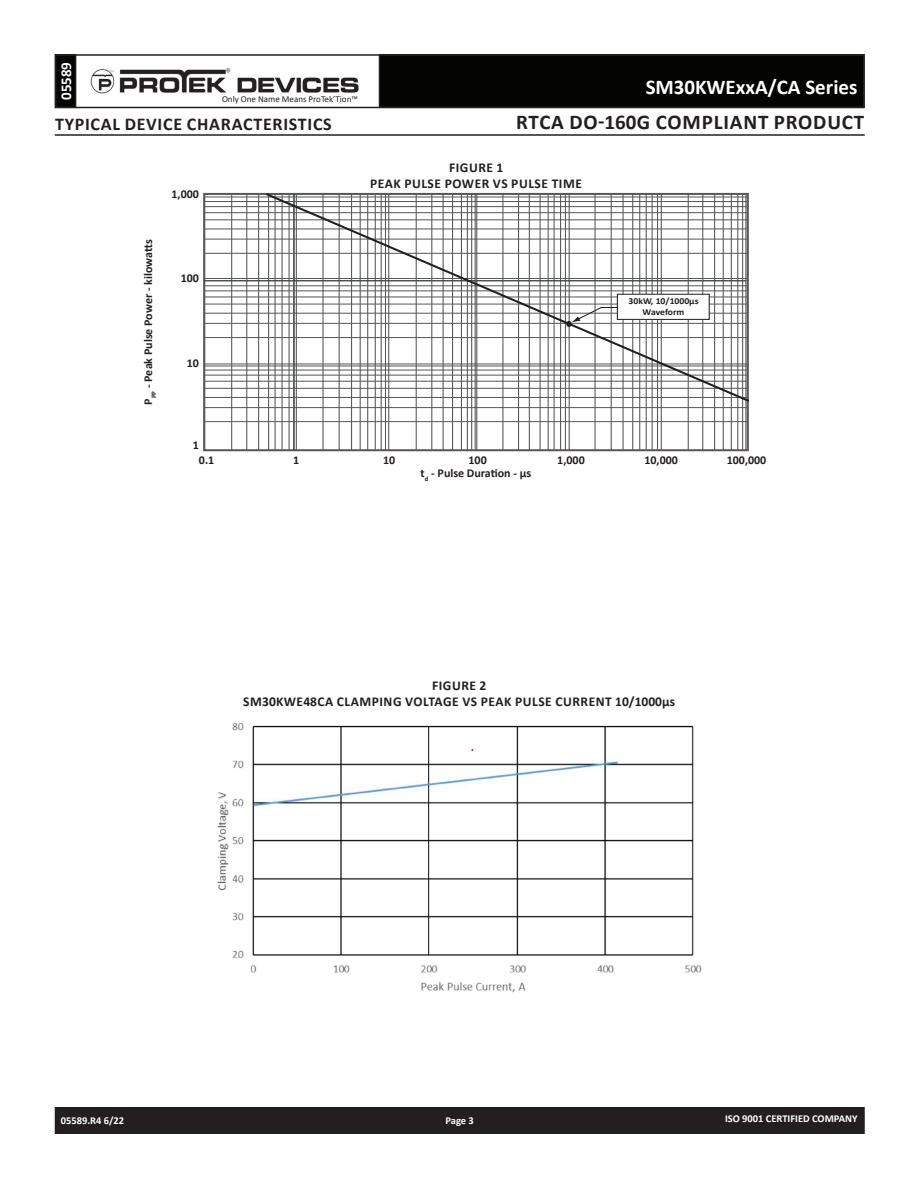
<style>
.page{position:relative;width:918px;height:1188px;background:#fff}
.page>*{position:absolute;margin:0;border:0;box-sizing:border-box;transform-origin:0 0}
.t1{font:700 21px "Calibri";letter-spacing:.04em;color:#231f20}
.t2{font:700 21px "Calibri";color:#fff}
.t3{font:700 18px "Calibri";letter-spacing:.04em;color:#231f20}
.t4{font:700 15px "Calibri";color:#fff}
.t5{font:700 13.5px "Calibri";letter-spacing:.04em;color:#231f20}
.t6{font:700 13.5px "Calibri";letter-spacing:.02em;color:#231f20}
.t7{font:700 12px "Calibri";color:#231f20}
.t8{font:700 10.5px "Calibri";color:#fff}
.t9{font:700 9.15px/10.9px "Calibri";color:#231f20;text-align:center;scale:1.06 1}
.t10{font:9px "Calibri";color:#231f20}
</style>
<div class="page">
<div style="left:56px;top:1108px;width:808px;height:25px;background:#231f20"></div>
<div style="left:55px;top:1107px;width:810px;height:27px;border:2px solid #231f20"></div>
<div style="left:56px;top:55px;width:20px;height:52px;background:#040503"></div>
<div style="left:55px;top:54px;width:21px;height:54px;border:2px solid #231f20"></div>
<div style="left:380px;top:55px;width:484px;height:52px;background:#040503"></div>
<div style="left:55px;top:54px;width:810px;height:54px;border:2px solid #231f20"></div>
<img style="left:90px;top:68px;width:269px;height:26px">
<hr style="left:55px;top:134px;width:810px;height:2px;background:#231f20">
<img style="left:217px;top:723px;width:485px;height:270px">
<div style="left:203px;top:193px;width:546px;height:258px;border:2px solid #57585a"></div>
<hr style="left:231px;top:194px;width:1px;height:256px;background:#57585a">
<hr style="left:246px;top:194px;width:1px;height:256px;background:#57585a">
<hr style="left:258px;top:194px;width:1px;height:256px;background:#57585a">
<hr style="left:268px;top:194px;width:1px;height:256px;background:#57585a">
<hr style="left:275px;top:194px;width:1px;height:256px;background:#57585a">
<hr style="left:282px;top:194px;width:1px;height:256px;background:#57585a">
<hr style="left:289px;top:194px;width:1px;height:256px;background:#57585a">
<hr style="left:293px;top:194px;width:1px;height:256px;background:#57585a">
<hr style="left:322px;top:194px;width:2px;height:256px;background:#57585a">
<hr style="left:339px;top:194px;width:1px;height:256px;background:#57585a">
<hr style="left:351px;top:194px;width:1px;height:256px;background:#57585a">
<hr style="left:360px;top:194px;width:1px;height:256px;background:#57585a">
<hr style="left:367px;top:194px;width:1px;height:256px;background:#57585a">
<hr style="left:375px;top:194px;width:1px;height:256px;background:#57585a">
<hr style="left:381px;top:194px;width:1px;height:256px;background:#57585a">
<hr style="left:385px;top:194px;width:1px;height:256px;background:#57585a">
<hr style="left:388px;top:194px;width:1px;height:256px;background:#57585a">
<hr style="left:416px;top:194px;width:1px;height:256px;background:#57585a">
<hr style="left:431px;top:194px;width:1px;height:256px;background:#57585a">
<hr style="left:443px;top:194px;width:1px;height:256px;background:#57585a">
<hr style="left:452px;top:194px;width:1px;height:256px;background:#57585a">
<hr style="left:461px;top:194px;width:1px;height:256px;background:#57585a">
<hr style="left:467px;top:194px;width:1px;height:256px;background:#57585a">
<hr style="left:471px;top:194px;width:1px;height:256px;background:#57585a">
<hr style="left:475px;top:194px;width:1px;height:256px;background:#57585a">
<hr style="left:502px;top:194px;width:1px;height:256px;background:#57585a">
<hr style="left:518px;top:194px;width:1px;height:256px;background:#57585a">
<hr style="left:529px;top:194px;width:1px;height:256px;background:#57585a">
<hr style="left:540px;top:194px;width:1px;height:256px;background:#57585a">
<hr style="left:548px;top:194px;width:1px;height:256px;background:#57585a">
<hr style="left:554px;top:194px;width:1px;height:256px;background:#57585a">
<hr style="left:560px;top:194px;width:1px;height:256px;background:#57585a">
<hr style="left:565px;top:194px;width:1px;height:256px;background:#57585a">
<hr style="left:569px;top:194px;width:1px;height:256px;background:#57585a">
<hr style="left:595px;top:194px;width:1px;height:256px;background:#57585a">
<hr style="left:611px;top:194px;width:1px;height:256px;background:#57585a">
<hr style="left:623px;top:194px;width:1px;height:256px;background:#57585a">
<hr style="left:632px;top:194px;width:1px;height:256px;background:#57585a">
<hr style="left:639px;top:194px;width:1px;height:256px;background:#57585a">
<hr style="left:646px;top:194px;width:1px;height:256px;background:#57585a">
<hr style="left:652px;top:194px;width:1px;height:256px;background:#57585a">
<hr style="left:657px;top:194px;width:1px;height:256px;background:#57585a">
<hr style="left:661px;top:194px;width:1px;height:256px;background:#57585a">
<hr style="left:688px;top:194px;width:1px;height:256px;background:#57585a">
<hr style="left:702px;top:194px;width:1px;height:256px;background:#57585a">
<hr style="left:714px;top:194px;width:1px;height:256px;background:#57585a">
<hr style="left:723px;top:194px;width:1px;height:256px;background:#57585a">
<hr style="left:731px;top:194px;width:1px;height:256px;background:#57585a">
<hr style="left:737px;top:194px;width:1px;height:256px;background:#57585a">
<hr style="left:745px;top:194px;width:1px;height:256px;background:#57585a">
<hr style="left:296px;top:194px;width:1px;height:256px;background:#57585a">
<hr style="left:476px;top:193px;width:1px;height:257px;background:#57585a">
<hr style="left:742px;top:194px;width:1px;height:256px;background:#57585a">
<hr style="left:204px;top:421px;width:544px;height:1px;background:#57585a">
<hr style="left:204px;top:407px;width:544px;height:1px;background:#57585a">
<hr style="left:204px;top:397px;width:544px;height:1px;background:#57585a">
<hr style="left:204px;top:388px;width:544px;height:1px;background:#57585a">
<hr style="left:204px;top:381px;width:544px;height:1px;background:#57585a">
<hr style="left:204px;top:375px;width:544px;height:1px;background:#57585a">
<hr style="left:204px;top:370px;width:544px;height:1px;background:#57585a">
<hr style="left:204px;top:365px;width:544px;height:2px;background:#57585a">
<hr style="left:204px;top:363px;width:544px;height:1px;background:#57585a">
<hr style="left:204px;top:337px;width:544px;height:1px;background:#57585a">
<hr style="left:204px;top:323px;width:544px;height:1px;background:#57585a">
<hr style="left:204px;top:313px;width:544px;height:1px;background:#57585a">
<hr style="left:204px;top:304px;width:544px;height:1px;background:#57585a">
<hr style="left:204px;top:296px;width:544px;height:1px;background:#57585a">
<hr style="left:204px;top:290px;width:544px;height:1px;background:#57585a">
<hr style="left:204px;top:285px;width:544px;height:1px;background:#57585a">
<hr style="left:204px;top:280px;width:544px;height:1px;background:#57585a">
<hr style="left:204px;top:253px;width:544px;height:1px;background:#57585a">
<hr style="left:204px;top:239px;width:544px;height:1px;background:#57585a">
<hr style="left:204px;top:228px;width:544px;height:1px;background:#57585a">
<hr style="left:204px;top:219px;width:544px;height:1px;background:#57585a">
<hr style="left:204px;top:212px;width:544px;height:1px;background:#57585a">
<hr style="left:204px;top:206px;width:544px;height:1px;background:#57585a">
<hr style="left:204px;top:201px;width:544px;height:1px;background:#57585a">
<hr style="left:204px;top:196px;width:544px;height:2px;background:#57585a">
<hr style="left:204px;top:278px;width:544px;height:1px;background:#57585a">
<svg style="left:264px;top:194px;width:484px;height:209px"></svg>
<svg style="left:567px;top:306px;width:50px;height:21px"></svg>
<div style="left:617px;top:294px;width:92px;height:25px;background:#fff"></div>
<div style="left:617px;top:294px;width:93px;height:26px;border:1px solid #231f20"></div>
<p class="t4" style="left:55px;top:100px;width:40px;rotate:-90deg">05589</p>
<p class="t10" style="left:222px;top:93px;width:137px">Only One Name Means ProTek’Tion™</p>
<h1 class="t2" style="left:646px;top:73px;width:213px">SM30KWEXXA/CA SERIES</h1>
<h2 class="t3" style="left:55px;top:111px;width:268px">TYPICAL DEVICE CHARACTERISTICS</h2>
<h1 class="t1" style="left:516px;top:107px;width:350px">RTCA DO-160G COMPLIANT PRODUCT</h1>
<p class="t7" style="left:140px;top:405px;width:167px;rotate:-90deg">P<sub>PP</sub> - PEAK PULSE POWER - KILOWATTS</p>
<p class="t7" style="left:172px;top:186px;width:29px">1,000</p>
<p class="t7" style="left:181px;top:269px;width:20px">100</p>
<p class="t7" style="left:187px;top:354px;width:14px">10</p>
<p class="t7" style="left:193px;top:437px;width:8px">1</p>
<p class="t5" style="left:449px;top:158px;width:56px">FIGURE 1</p>
<p class="t5" style="left:370px;top:174px;width:39px">PEAK PULS</p>
<p class="t5" style="left:435px;top:174px;width:16px">E POW</p>
<p class="t5" style="left:475px;top:174px;width:15px">ERVSPULS</p>
<p class="t5" style="left:542px;top:174px;width:15px">E TIM</p>
<p class="t5" style="left:575px;top:174px;width:8px">E</p>
<p class="t9" style="left:629px;top:295px;width:68px">30KW, 10/1000ΜS<br>WAVEFORM</p>
<p class="t7" style="left:199px;top:452px;width:17px">0.1</p>
<p class="t7" style="left:293px;top:452px;width:8px">1</p>
<p class="t7" style="left:383px;top:452px;width:14px">10</p>
<p class="t7" style="left:469px;top:452px;width:20px">100</p>
<p class="t7" style="left:557px;top:452px;width:29px">1,000</p>
<p class="t7" style="left:644px;top:452px;width:35px">10,000</p>
<p class="t7" style="left:727px;top:452px;width:41px">100,000</p>
<p class="t7" style="left:421px;top:464px;width:112px">T<sub>D</sub> - PULSE DURATION - ΜS</p>
<p class="t5" style="left:432px;top:676px;width:9px">FIGUR</p>
<p class="t5" style="left:469px;top:676px;width:18px">E2</p>
<p class="t6" style="left:243px;top:692px;width:110px">SM30KWE48CA CLAMPING</p>
<p class="t5" style="left:405px;top:692px;width:271px">VOLTAGE VS PEAK PULSE CURRENT 10/1000ΜS</p>
<p class="t8" style="left:61px;top:1113px;width:65px">05589.R4 6/22</p>
<p class="t8" style="left:446px;top:1113px;width:30px">PAGE 3</p>
<p class="t8" style="left:725px;top:1111px;width:134px">ISO 9001 CERTIFIED COMPANY</p>
</div>
